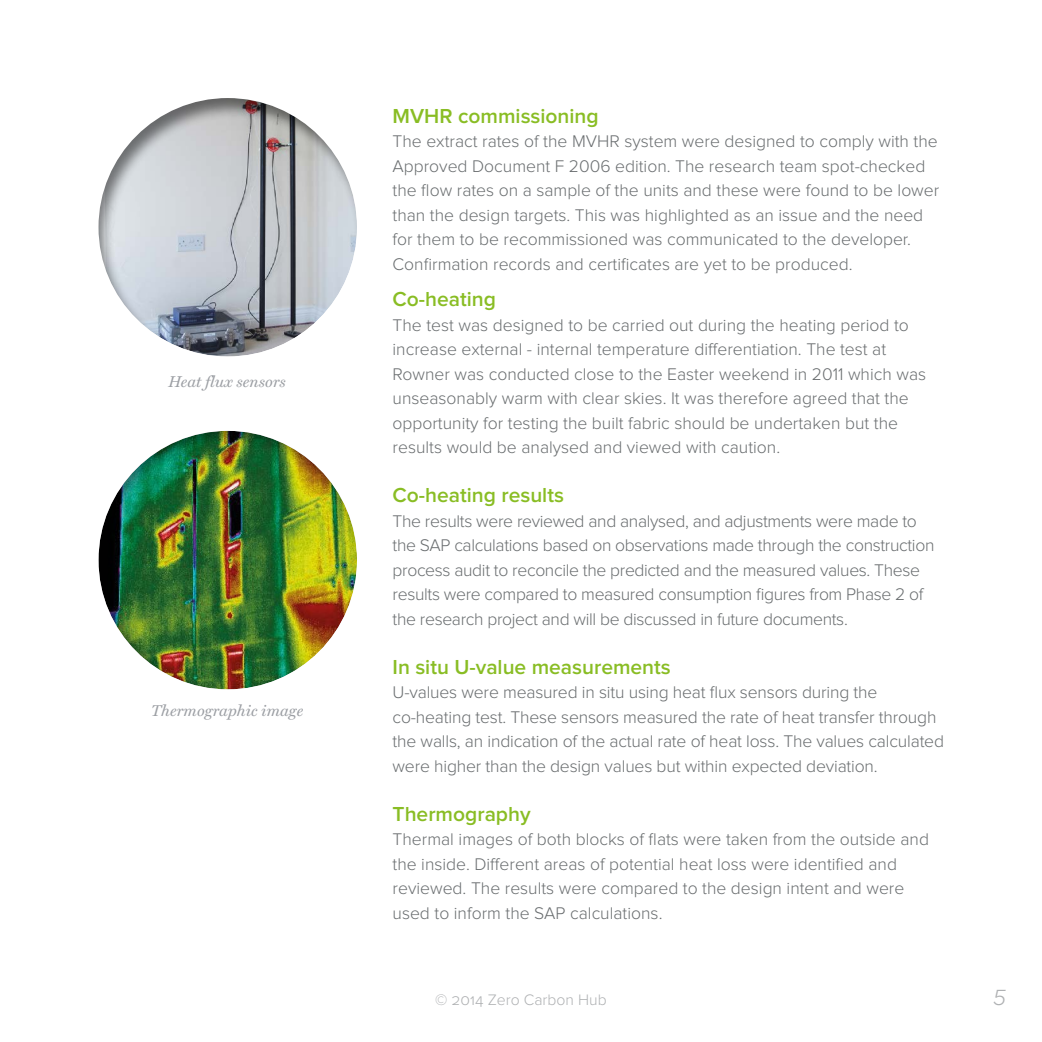
<style>
.page{position:relative;width:1042px;height:1042px;background:#fff}
.page>*{position:absolute;margin:0;border:0;box-sizing:border-box;transform-origin:0 0}
.t1{font:italic 300 22.75px "Proxima Nova";color:#afb1b3}
.t2{font:600 21px "Proxima Nova";color:#89bd24}
.t3{font:300 17.5px/24.5px "Proxima Nova";color:#696d6f}
.t4{font:300 17.5px/24.5px "Proxima Nova";letter-spacing:-.02em;color:#696d6f}
.t5{font:italic 15.75px "Miller Text";color:#9c9fa4}
.t6{font:300 15.75px "Proxima Nova";color:#afb1b3}
</style>
<div class="page">
<div style="left:96px;top:95px;width:261px;height:263px;background:#000;opacity:.5"></div>
<div style="left:96px;top:428px;width:261px;height:263px;background:#000;opacity:.5"></div>
<p class="t5" style="left:168px;top:372px;width:119px">Heat flux sensors</p>
<p class="t5" style="left:151px;top:701px;width:153px">Thermographic image</p>
<p class="t2" style="left:392px;top:106px;width:208px">MVHR commissioning</p>
<p class="t3" style="left:392px;top:130px;width:548px">The extract rates of the MVHR system were designed to comply with the Approved Document F 2006 edition. The research team spot-checked the flow rates on a sample of the units and these were found to be lower than the design targets. This was highlighted as an issue and the need for them to be recommissioned was communicated to the developer.<br>Confirmation records and certificates are yet to be produced.</p>
<p class="t2" style="left:392px;top:290px;width:105px">Co-heating</p>
<p class="t3" style="left:392px;top:313px;width:535px">The test was designed to be carried out during the heating period to increase external - internal temperature differentiation. The test at Rowner was conducted close to the Easter weekend in 2011 which was unseasonably warm with clear skies. It was therefore agreed that the opportunity for testing the built fabric should be undertaken but the results would be analysed and viewed with caution.</p>
<p class="t2" style="left:392px;top:486px;width:173px">Co-heating results</p>
<p class="t4" style="left:392px;top:509px;width:543px">The results were reviewed and analysed, and adjustments were made to the SAP calculations based on observations made through the construction process audit to reconcile the predicted and the measured values. These results were compared to measured consumption figures from Phase 2 of the research project and will be discussed in future documents.</p>
<p class="t2" style="left:392px;top:657px;width:280px">In situ U-value measurements</p>
<p class="t3" style="left:392px;top:681px;width:553px">U-values were measured in situ using heat flux sensors during the co-heating test. These sensors measured the rate of heat transfer through the walls, an indication of the actual rate of heat loss. The values calculated were higher than the design values but within expected deviation.</p>
<p class="t2" style="left:392px;top:804px;width:140px">Thermography</p>
<p class="t3" style="left:392px;top:828px;width:538px">Thermal images of both blocks of flats were taken from the outside and the inside. Different areas of potential heat loss were identified and reviewed. The results were compared to the design intent and were used to inform the SAP calculations.</p>
<p class="t6" style="left:435px;top:992px;width:173px">© 2014 Zero Carbon Hub</p>
<h1 class="t1" style="left:993px;top:987px;width:15px">5</h1>
</div>
